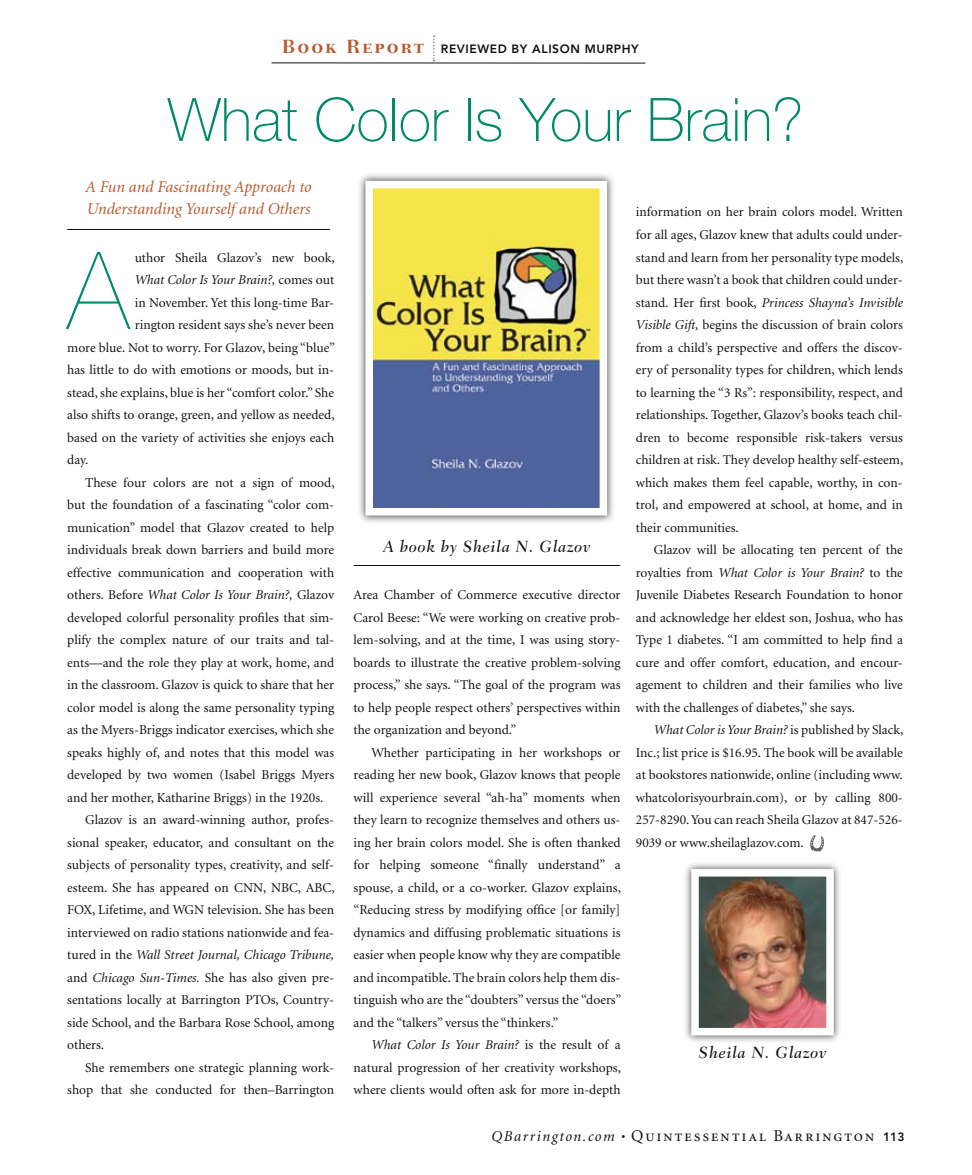
<style>
.page{position:relative;width:972px;height:1175px;background:#fff}
.page>*{position:absolute;margin:0;border:0;box-sizing:border-box;transform-origin:0 0}
.t1{font:200 108px "Helvetica Neue";color:#008a6b}
.t2{font:100 60px "Helvetica Neue";color:#008a6b}
.t3{font:italic 16.5px/22.5px "Minion";color:#b65a2e}
.t4{font:16.5px "Minion Regular SC";letter-spacing:.1em;color:#121212}
.t5{font:italic 500 16.5px "Fairfield LH";letter-spacing:.04em;color:#121212}
.t6{font:13.5px/22.5px "Minion";color:#121212;text-align:justify}
.t7{font:italic 13.5px "Minion";color:#121212}
.t8{font:800 12px "Avenir";letter-spacing:.05em;color:#121212}
.s1{font-family:"Fairfield LH Bold SC";font-weight:400;font-size:19.5px;color:#b65a2e}
.s2{font-style:normal}
.s3{font-style:italic}
.s4{font-family:"Minion";font-style:italic;font-size:15px}
.s5{font-family:"Minion";font-size:13.5px}
.s6{font-family:"Avenir";font-weight:800;font-size:12px}
</style>
<div class="page">
<hr style="left:272px;top:63px;width:373px;height:1px;background:#121212">
<svg style="left:433px;top:35px;width:2px;height:26px"></svg>
<hr style="left:354px;top:565px;width:266px;height:1px;background:#121212">
<hr style="left:67px;top:229px;width:263px;height:1px;background:#121212">
<div style="left:356px;top:172px;width:260px;height:352px;background:#121212;opacity:.75"></div>
<img style="left:374px;top:190px;width:224px;height:316px">
<div style="left:365px;top:181px;width:242px;height:334px;border:8px solid #fff"></div>
<div style="left:682px;top:860px;width:162px;height:185px;background:#121212;opacity:.75"></div>
<img style="left:700px;top:878px;width:125px;height:148px">
<div style="left:691px;top:869px;width:143px;height:166px;border:8px solid #fff"></div>
<svg style="left:810px;top:835px;width:14px;height:16px"></svg>
<p class="t8" style="left:282px;top:41px;width:359px"><span class="s1">Book Report</span> REVIEWED BY ALISON MURPHY</p>
<h2 class="t2" style="left:168px;top:85px;width:638px">What Color Is Your Brain?</h2>
<p class="t3" style="left:86px;top:176px;width:228px">A Fun and Fascinating Approach to<br>Understanding Yourself and Others</p>
<h1 class="t1" style="left:67px;top:228px;width:64px">A</h1>
<p class="t6" style="left:135px;top:246px;width:201px">uthor Sheila Glazov’s new book,</p>
<p class="t7" style="left:135px;top:273px;width:201px">What Color Is Your Brain?, <span class="s2">comes out</span></p>
<p class="t6" style="left:135px;top:291px;width:201px">in November. Yet this long-time Bar-</p>
<p class="t6" style="left:135px;top:314px;width:201px">rington resident says she’s never been</p>
<p class="t6" style="left:67px;top:336px;width:269px">more blue. Not to worry. For Glazov, being “blue”</p>
<p class="t6" style="left:67px;top:359px;width:269px">has little to do with emotions or moods, but in-</p>
<p class="t6" style="left:67px;top:381px;width:268px">stead, she explains, blue is her “comfort color.” She</p>
<p class="t6" style="left:67px;top:404px;width:269px">also shifts to orange, green, and yellow as needed,</p>
<p class="t6" style="left:67px;top:426px;width:269px">based on the variety of activities she enjoys each</p>
<p class="t6" style="left:67px;top:449px;width:23px">day.</p>
<p class="t6" style="left:85px;top:471px;width:251px">These four colors are not a sign of mood,</p>
<p class="t6" style="left:67px;top:494px;width:269px">but the foundation of a fascinating “color com-</p>
<p class="t6" style="left:67px;top:516px;width:269px">munication” model that Glazov created to help</p>
<p class="t6" style="left:67px;top:539px;width:269px">individuals break down barriers and build more</p>
<p class="t6" style="left:67px;top:561px;width:268px">effective communication and cooperation with</p>
<p class="t7" style="left:67px;top:588px;width:268px"><span class="s2">others. Before</span> What Color Is Your Brain?, <span class="s2">Glazov</span></p>
<p class="t6" style="left:67px;top:606px;width:269px">developed colorful personality profiles that sim-</p>
<p class="t6" style="left:67px;top:629px;width:269px">plify the complex nature of our traits and tal-</p>
<p class="t6" style="left:67px;top:651px;width:269px">ents—and the role they play at work, home, and</p>
<p class="t6" style="left:67px;top:674px;width:268px">in the classroom. Glazov is quick to share that her</p>
<p class="t6" style="left:67px;top:696px;width:269px">color model is along the same personality typing</p>
<p class="t6" style="left:67px;top:719px;width:268px">as the Myers-Briggs indicator exercises, which she</p>
<p class="t6" style="left:67px;top:741px;width:268px">speaks highly of, and notes that this model was</p>
<p class="t6" style="left:67px;top:764px;width:269px">developed by two women (Isabel Briggs Myers</p>
<p class="t6" style="left:67px;top:786px;width:258px">and her mother, Katharine Briggs) in the 1920s.</p>
<p class="t6" style="left:85px;top:809px;width:251px">Glazov is an award-winning author, profes-</p>
<p class="t6" style="left:67px;top:831px;width:268px">sional speaker, educator, and consultant on the</p>
<p class="t6" style="left:67px;top:854px;width:269px">subjects of personality types, creativity, and self-</p>
<p class="t6" style="left:67px;top:876px;width:269px">esteem. She has appeared on CNN, NBC, ABC,</p>
<p class="t6" style="left:67px;top:899px;width:269px">FOX, Lifetime, and WGN television. She has been</p>
<p class="t6" style="left:67px;top:921px;width:269px">interviewed on radio stations nationwide and fea-</p>
<p class="t7" style="left:67px;top:948px;width:268px"><span class="s2">tured in the</span> Wall Street Journal, Chicago Tribune,</p>
<p class="t6" style="left:67px;top:966px;width:269px">and <span class="s3">Chicago Sun-Times.</span> She has also given pre-</p>
<p class="t6" style="left:67px;top:989px;width:269px">sentations locally at Barrington PTOs, Country-</p>
<p class="t6" style="left:67px;top:1011px;width:269px">side School, and the Barbara Rose School, among</p>
<p class="t6" style="left:67px;top:1034px;width:38px">others.</p>
<p class="t6" style="left:85px;top:1056px;width:251px">She remembers one strategic planning work-</p>
<p class="t6" style="left:67px;top:1079px;width:268px">shop that she conducted for then–Barrington</p>
<p class="t5" style="left:383px;top:537px;width:209px">A book by Sheila N. Glazov</p>
<p class="t6" style="left:354px;top:584px;width:269px">Area Chamber of Commerce executive director Carol Beese: “We were working on creative prob&shy;lem-solving, and at the time, I was using story&shy;boards to illustrate the creative problem-solving process,” she says. “The goal of the program was to help people respect others’ perspectives within the organization and beyond.”</p>
<p class="t6" style="left:354px;top:741px;width:269px;text-indent:18px">Whether participating in her workshops or reading her new book, Glazov knows that people will experience several “ah-ha” moments when they learn to recognize themselves and others us&shy;ing her brain colors model. She is often thanked for helping someone “finally understand” a spouse, a child, or a co-worker. Glazov explains, “Reducing stress by modifying office [or family] dynamics and diffusing problematic situations is easier when people know why they are compatible and incompatible. The brain colors help them dis&shy;tinguish who are the “doubters” versus the “doers” and the “talkers” versus the “thinkers.”</p>
<p class="t6" style="left:354px;top:1034px;width:269px;text-indent:18px"><span class="s3">What Color Is Your Brain?</span> is the result of a natural progression of her creativity workshops, where clients would often ask for more in-depth</p>
<p class="t6" style="left:636px;top:201px;width:269px">information on her brain colors model. Written for all ages, Glazov knew that adults could under&shy;stand and learn from her personality type models, but there wasn’t a book that children could under&shy;stand. Her first book, <span class="s3">Princess Shayna’s Invisible Visible Gift,</span> begins the discussion of brain colors from a child’s perspective and offers the discov&shy;ery of personality types for children, which lends to learning the “3 Rs”: responsibility, respect, and relationships. Together, Glazov’s books teach chil&shy;dren to become responsible risk-takers versus children at risk. They develop healthy self-esteem, which makes them feel capable, worthy, in con&shy;trol, and empowered at school, at home, and in their communities.</p>
<p class="t6" style="left:636px;top:539px;width:269px;text-indent:18px">Glazov will be allocating ten percent of the royalties from <span class="s3">What Color is Your Brain?</span> to the Juvenile Diabetes Research Foundation to honor and acknowledge her eldest son, Joshua, who has Type 1 diabetes. “I am committed to help find a cure and offer comfort, education, and encour&shy;agement to children and their families who live with the challenges of diabetes,” she says.</p>
<p class="t6" style="left:636px;top:719px;width:269px;text-indent:18px"><span class="s3">What Color is Your Brain?</span> is published by Slack, Inc.; list price is $16.95. The book will be available at bookstores nationwide, online (including www. whatcolorisyourbrain.com), or by calling 800- 257-8290. You can reach Sheila Glazov at 847-526- 9039 or www.sheilaglazov.com.</p>
<p class="t5" style="left:699px;top:1043px;width:129px">Sheila N. Glazov</p>
<p class="t4" style="left:491px;top:1127px;width:415px"><span class="s4">QBarrington.com</span> <span class="s5">•</span> Quintessential Barrington <span class="s6">113</span></p>
</div>
